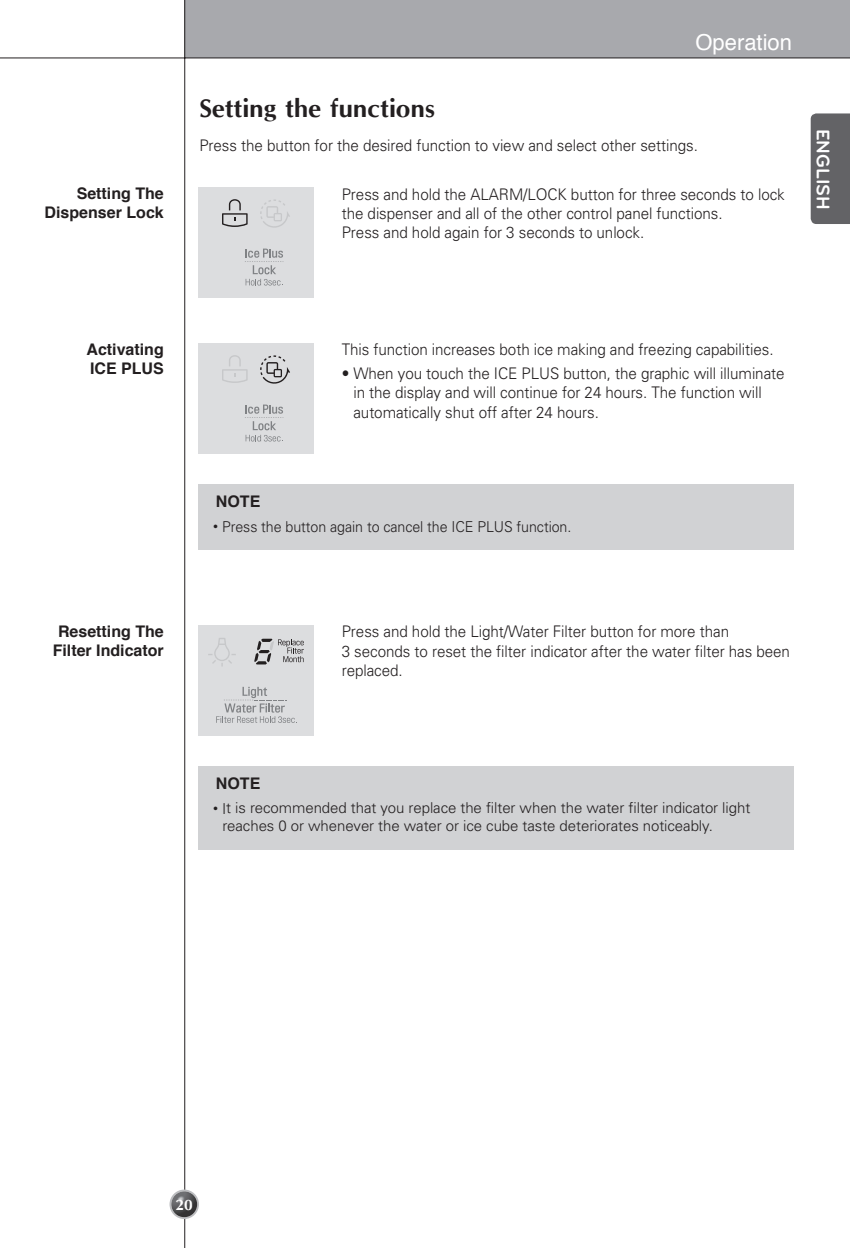
<style>
.page{position:relative;width:850px;height:1248px;background:#fff}
.page>*{position:absolute;margin:0;border:0;box-sizing:border-box;transform-origin:0 0}
.t1{font:700 26px "Optane";color:#231f20}
.t2{font:22px "Helvetica";color:#fff}
.t3{font:700 19px "Bryant LG";color:#fff}
.t4{font:300 16px/19.2px "Univers";letter-spacing:-.005em;color:#231f20;scale:.95 1}
.t5{font:700 16px/19.2px "Helvetica";color:#231f20;text-align:right}
.t6{font:700 16px "Optane";color:#fff}
.t7{font:300 15px/18px "Univers";letter-spacing:-.005em;color:#231f20}
.t8{font:300 15px "Univers";letter-spacing:-.005em;color:#231f20;scale:.95 1}
.s1{font-size:10px}
</style>
<div class="page">
<div style="left:184px;top:1px;width:666px;height:56px;background:#a8a9ad"></div>
<hr style="left:184px;top:1px;width:1px;height:1247px;background:#231f20">
<hr style="left:0;top:57px;width:850px;height:1px;background:#231f20">
<svg style="left:170px;top:1190px;width:29px;height:29px"></svg>
<img style="left:171px;top:1191px;width:26px;height:26px;border-radius:50%">
<div style="left:811px;top:113px;width:39px;height:111px;background:#636366"></div>
<div style="left:198px;top:766px;width:596px;height:83px;background:#d1d2d4"></div>
<div style="left:198px;top:484px;width:596px;height:66px;background:#d1d2d4"></div>
<div style="left:198px;top:187px;width:116px;height:111px;background:#dcdddf"></div>
<svg style="left:245px;top:249px;width:39px;height:37px"></svg>
<svg style="left:260px;top:199px;width:30px;height:29px"></svg>
<svg style="left:222px;top:199px;width:26px;height:28px"></svg>
<div style="left:198px;top:343px;width:116px;height:111px;background:#dcdddf"></div>
<svg style="left:245px;top:405px;width:39px;height:37px"></svg>
<svg style="left:260px;top:355px;width:30px;height:29px"></svg>
<svg style="left:222px;top:355px;width:26px;height:28px"></svg>
<div style="left:198px;top:625px;width:116px;height:111px;background:#dcdddf"></div>
<svg style="left:216px;top:687px;width:81px;height:36px"></svg>
<svg style="left:208px;top:638px;width:28px;height:28px"></svg>
<svg style="left:254px;top:639px;width:50px;height:25px"></svg>
<p class="t5" style="left:45px;top:185px;width:121px">Setting The<br>Dispenser Lock</p>
<h1 class="t1" style="left:199px;top:93px;width:237px">Setting the functions</h1>
<h2 class="t2" style="left:695px;top:33px;width:98px">Operation</h2>
<p class="t4" style="left:199px;top:138px;width:526px">Press the button for the desired function to view and select other settings.</p>
<p class="t4" style="left:342px;top:186px;width:468px">Press and hold the ALARM/LOCK button for three seconds to lock the dispenser and all of the other control panel functions.<br>Press and hold again for 3 seconds to unlock.</p>
<p class="t3" style="left:830px;top:129px;width:82px;rotate:90deg">ENGLISH</p>
<p class="t5" style="left:86px;top:341px;width:79px;text-align:left">Activating<br>ICE PLUS</p>
<p class="t5" style="left:53px;top:623px;width:113px;text-align:center">Resetting The<br>Filter Indicator</p>
<p class="t5" style="left:216px;top:493px;width:46px">NOTE</p>
<p class="t4" style="left:342px;top:342px;width:456px">This function increases both ice making and freezing capabilities.</p>
<p class="t4" style="left:353px;top:365px;width:455px;text-indent:-12px">• When you touch the ICE PLUS button, the graphic will illuminate in the display and will continue for 24 hours. The function will automatically shut off after 24 hours.</p>
<p class="t8" style="left:213px;top:521px;width:379px"><sup>•</sup> Press the button again to cancel the ICE PLUS function.</p>
<p class="t5" style="left:216px;top:775px;width:46px">NOTE</p>
<p class="t4" style="left:342px;top:624px;width:473px">Press and hold the Light/Water Filter button for more than<br>3 seconds to reset the filter indicator after the water filter has been replaced.</p>
<p class="t7" style="left:222px;top:800px;width:529px;text-indent:-9px"><span class="s1">•</span> It is recommended that you replace the filter when the water filter indicator light reaches 0 or whenever the water or ice cube taste deteriorates noticeably.</p>
<p class="t6" style="left:175px;top:1195px;width:19px">20</p>
</div>
